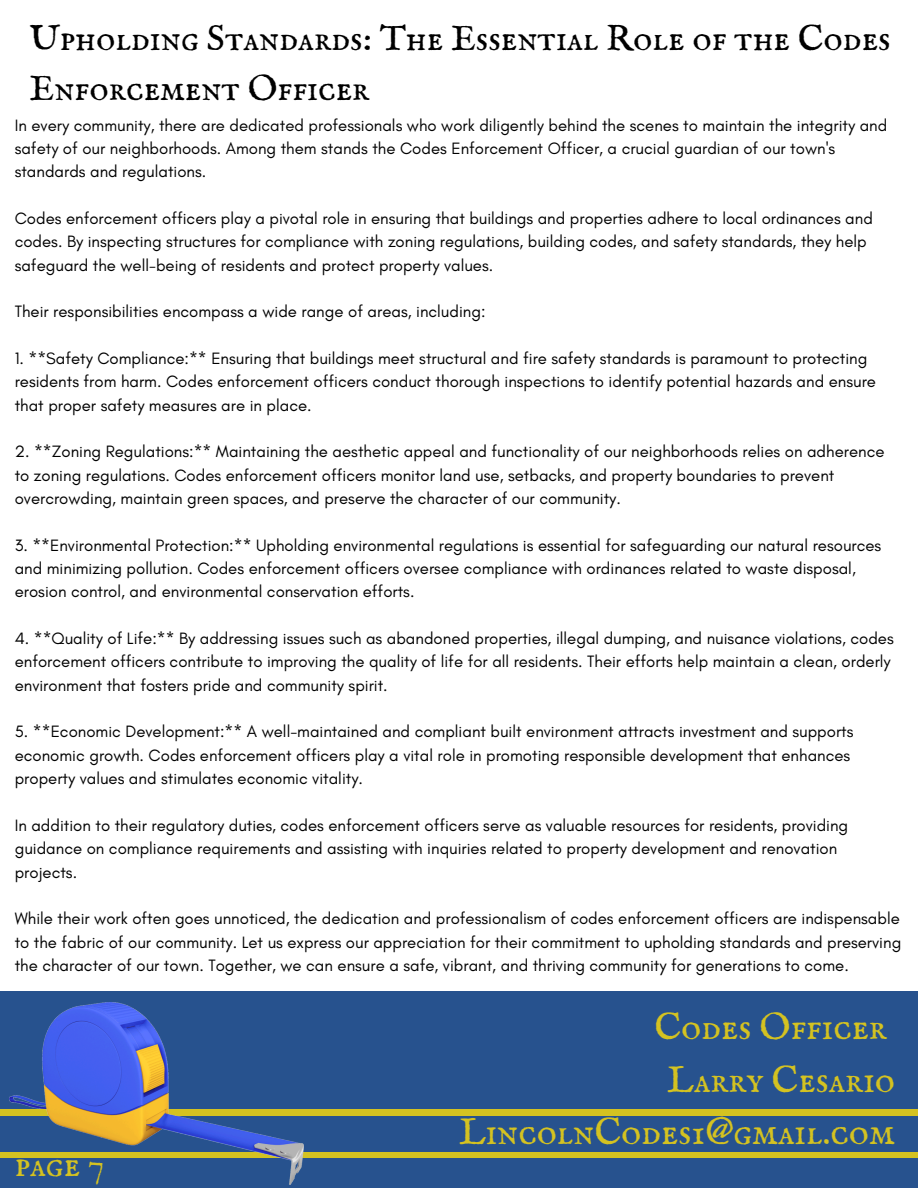
<style>
.page{position:relative;width:918px;height:1188px;background:#fff}
.page>*{position:absolute;margin:0;border:0;box-sizing:border-box;transform-origin:0 0}
.t1{font:37.65px/52.5px "IM FELL English SC";color:#d4c221;text-align:right}
.t2{font:36px/49.5px "IM FELL English SC";color:#000}
.t3{font:36px "IM FELL English SC";color:#d4c221}
.t4{font:16.8px/23.4px "Glacial Indifference";color:#000}
</style>
<div class="page">
<div style="left:0;top:991px;width:918px;height:197px;background:#27528e"></div>
<div style="left:0;top:1152px;width:918px;height:6px;background:#d4c221"></div>
<div style="left:0;top:1110px;width:918px;height:6px;background:#d4c221"></div>
<img style="left:10px;top:1002px;width:294px;height:183px">
<h1 class="t2" style="left:29px;top:16px;width:863px">Upholding Standards: The Essential Role of the Codes<br>Enforcement Officer</h1>
<p class="t4" style="left:15px;top:113px;width:874px">In every community, there are dedicated professionals who work diligently behind the scenes to maintain the integrity and safety of our neighborhoods. Among them stands the Codes Enforcement Officer, a crucial guardian of our town's standards and regulations.</p>
<p class="t4" style="left:15px;top:206px;width:860px">Codes enforcement officers play a pivotal role in ensuring that buildings and properties adhere to local ordinances and codes. By inspecting structures for compliance with zoning regulations, building codes, and safety standards, they help safeguard the well-being of residents and protect property values.</p>
<p class="t4" style="left:15px;top:300px;width:472px">Their responsibilities encompass a wide range of areas, including:</p>
<p class="t4" style="left:15px;top:346px;width:863px">1. **Safety Compliance:** Ensuring that buildings meet structural and fire safety standards is paramount to protecting residents from harm. Codes enforcement officers conduct thorough inspections to identify potential hazards and ensure that proper safety measures are in place.</p>
<p class="t4" style="left:15px;top:440px;width:871px">2. **Zoning Regulations:** Maintaining the aesthetic appeal and functionality of our neighborhoods relies on adherence to zoning regulations. Codes enforcement officers monitor land use, setbacks, and property boundaries to prevent overcrowding, maintain green spaces, and preserve the character of our community.</p>
<p class="t4" style="left:15px;top:533px;width:868px">3. **Environmental Protection:** Upholding environmental regulations is essential for safeguarding our natural resources and minimizing pollution. Codes enforcement officers oversee compliance with ordinances related to waste disposal, erosion control, and environmental conservation efforts.</p>
<p class="t4" style="left:15px;top:627px;width:881px">4. **Quality of Life:** By addressing issues such as abandoned properties, illegal dumping, and nuisance violations, codes enforcement officers contribute to improving the quality of life for all residents. Their efforts help maintain a clean, orderly environment that fosters pride and community spirit.</p>
<p class="t4" style="left:15px;top:720px;width:840px">5. **Economic Development:** A well-maintained and compliant built environment attracts investment and supports economic growth. Codes enforcement officers play a vital role in promoting responsible development that enhances property values and stimulates economic vitality.</p>
<p class="t4" style="left:15px;top:813px;width:835px">In addition to their regulatory duties, codes enforcement officers serve as valuable resources for residents, providing guidance on compliance requirements and assisting with inquiries related to property development and renovation projects.</p>
<p class="t4" style="left:15px;top:907px;width:888px;text-align:justify">While their work often goes unnoticed, the dedication and professionalism of codes enforcement officers are indispensable to the fabric of our community. Let us express our appreciation for their commitment to upholding standards and preserving the character of our town. Together, we can ensure a safe, vibrant, and thriving community for generations to come.</p>
<p class="t3" style="left:15px;top:1143px;width:91px">page 7</p>
<p class="t1" style="left:459px;top:1003px;width:438px">Codes Officer<br>Larry Cesario<br>LincolnCodes1@gmail.com</p>
</div>
